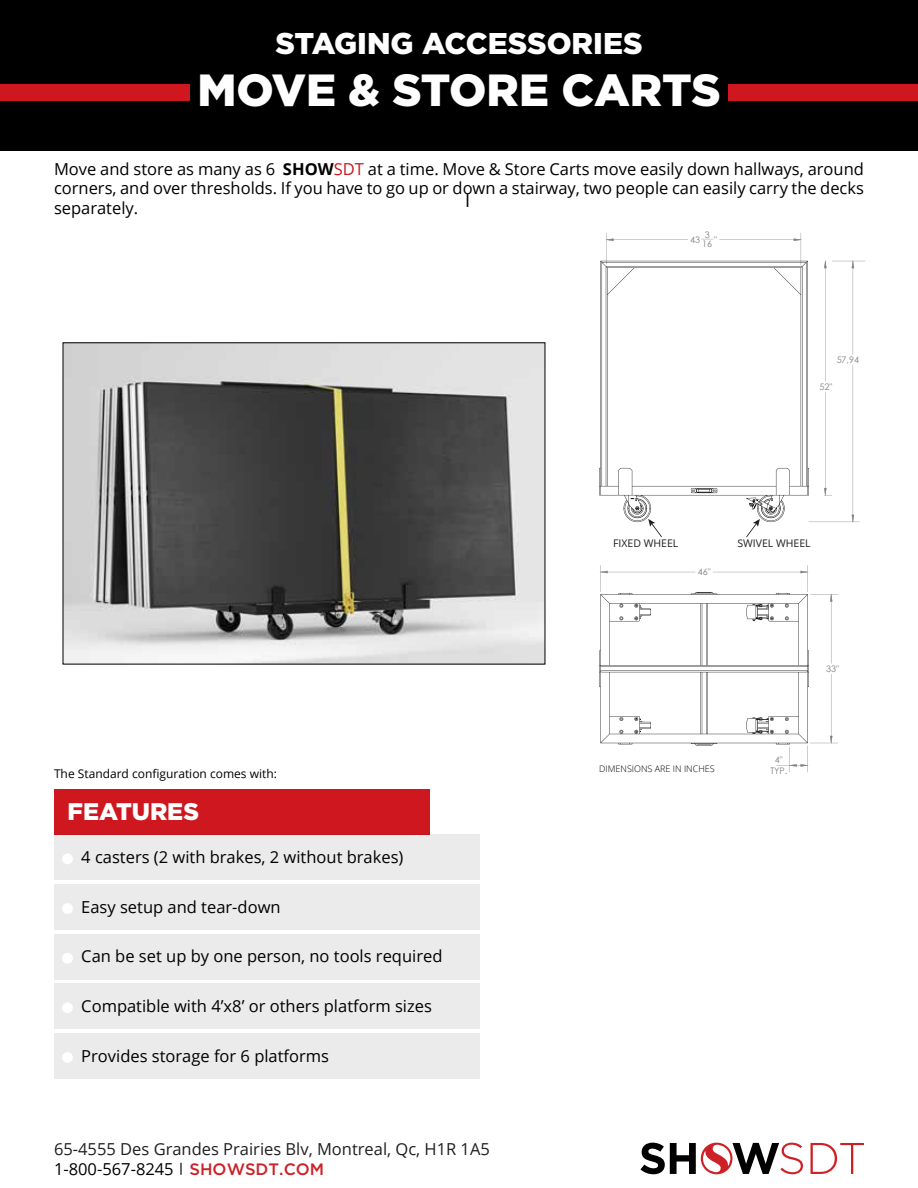
<style>
.page{position:relative;width:918px;height:1188px;background:#fff}
.page>*{position:absolute;margin:0;border:0;box-sizing:border-box;transform-origin:0 0}
.t1{font:900 45px "Gotham";color:#fff}
.t2{font:900 30px "Gotham";color:#fff}
.t3{font:900 24px "Gotham";color:#fff}
.t4{font:18px "Open Sans";color:#000}
.t5{font:16.5px/19.5px "Open Sans";color:#000;text-align:justify}
.t6{font:16.5px/19.8px "Open Sans";color:#211e1f}
.t7{font:12px "Open Sans";color:#000}
.t8{font:10.5px "Open Sans";color:#231f20}
.t9{font:9px/10.6px "Century Gothic";color:#808080;text-align:center}
.t10{font:300 9px "Open Sans";color:#000}
.s1{font-weight:700}
.s2{color:#ca171e}
.s3{color:#000}
.s4{font-family:"Gotham";font-weight:500;color:#cc2127}
</style>
<div class="page">
<div style="left:0;top:0;width:918px;height:151px;background:#000"></div>
<div style="left:0;top:85px;width:918px;height:16px;background:#ce171e"></div>
<div style="left:190px;top:66px;width:538px;height:56px;background:#000"></div>
<div style="left:54px;top:789px;width:375px;height:45px;background:#ce171e"></div>
<div style="left:54px;top:884px;width:425px;height:46px;background:#ebebeb"></div>
<div style="left:54px;top:934px;width:425px;height:45px;background:#ebebeb"></div>
<div style="left:54px;top:984px;width:425px;height:45px;background:#ebebeb"></div>
<div style="left:54px;top:1033px;width:425px;height:46px;background:#ebebeb"></div>
<div style="left:54px;top:834px;width:425px;height:46px;background:#ebebeb"></div>
<div style="left:62px;top:903px;width:11px;height:11px;background:#fff;border-radius:50%"></div>
<div style="left:62px;top:953px;width:11px;height:11px;background:#fff;border-radius:50%"></div>
<div style="left:62px;top:854px;width:11px;height:10px;background:#fff;border-radius:50%"></div>
<div style="left:62px;top:1002px;width:11px;height:11px;background:#fff;border-radius:50%"></div>
<div style="left:62px;top:1052px;width:11px;height:11px;background:#fff;border-radius:50%"></div>
<svg style="left:811px;top:1143px;width:53px;height:31px"></svg>
<svg style="left:640px;top:1142px;width:163px;height:32px"></svg>
<svg style="left:599px;top:565px;width:239px;height:207px"></svg>
<svg style="left:606px;top:239px;width:248px;height:283px"></svg>
<svg style="left:599px;top:261px;width:210px;height:261px"></svg>
<svg style="left:746px;top:519px;width:14px;height:18px"></svg>
<svg style="left:648px;top:519px;width:14px;height:18px"></svg>
<img style="left:65px;top:345px;width:478px;height:317px">
<h2 class="t2" style="left:276px;top:23px;width:369px">STAGING ACCESSORIES</h2>
<h1 class="t1" style="left:197px;top:59px;width:525px">MOVE &amp; STORE CARTS</h1>
<p class="t5" style="left:54px;top:159px;width:812px">Move and store as many as 6 <span class="s1">SHOW</span><span class="s2">SDT</span> at a time. Move &amp; Store Carts move easily down hallways, around corners, and over thresholds. If you have to go up or down a stairway, two people can easily carry the decks separately.</p>
<p class="t4" style="left:465px;top:188px;width:7px">I</p>
<p class="t7" style="left:54px;top:766px;width:224px">The Standard configuration comes with:</p>
<h3 class="t3" style="left:68px;top:795px;width:133px">FEATURES</h3>
<p class="t5" style="left:81px;top:847px;width:324px">4 casters (2 with brakes, 2 without brakes)</p>
<p class="t5" style="left:81px;top:896px;width:201px">Easy setup and tear-down</p>
<p class="t5" style="left:81px;top:946px;width:363px">Can be set up by one person, no tools required</p>
<p class="t5" style="left:81px;top:996px;width:352px">Compatible with 4’x8’ or others platform sizes</p>
<p class="t5" style="left:81px;top:1046px;width:249px">Provides storage for 6 platforms</p>
<p class="t6" style="left:54px;top:1139px;width:437px">65-4555 Des Grandes Prairies Blv, Montreal, Qc, H1R 1A5<br><span class="s3">1-800-567-8245</span> <sup>|</sup> <span class="s4">SHOWSDT.COM</span></p>
<p class="t9" style="left:690px;top:234px;width:11px">43</p>
<p class="t9" style="left:702px;top:230px;width:16px;line-height:9px;text-align:left">3<br>16 "</p>
<p class="t9" style="left:837px;top:354px;width:24px">57,94</p>
<p class="t9" style="left:820px;top:381px;width:14px">52"</p>
<p class="t8" style="left:613px;top:536px;width:67px">FIXED WHEEL</p>
<p class="t8" style="left:737px;top:536px;width:75px">SWIVEL WHEEL</p>
<p class="t9" style="left:698px;top:567px;width:14px">46"</p>
<p class="t10" style="left:599px;top:763px;width:117px">DIMENSIONS ARE IN INCHES</p>
<p class="t9" style="left:770px;top:755px;width:18px">4"<br>TYP.</p>
<p class="t9" style="left:826px;top:663px;width:14px">33"</p>
</div>
